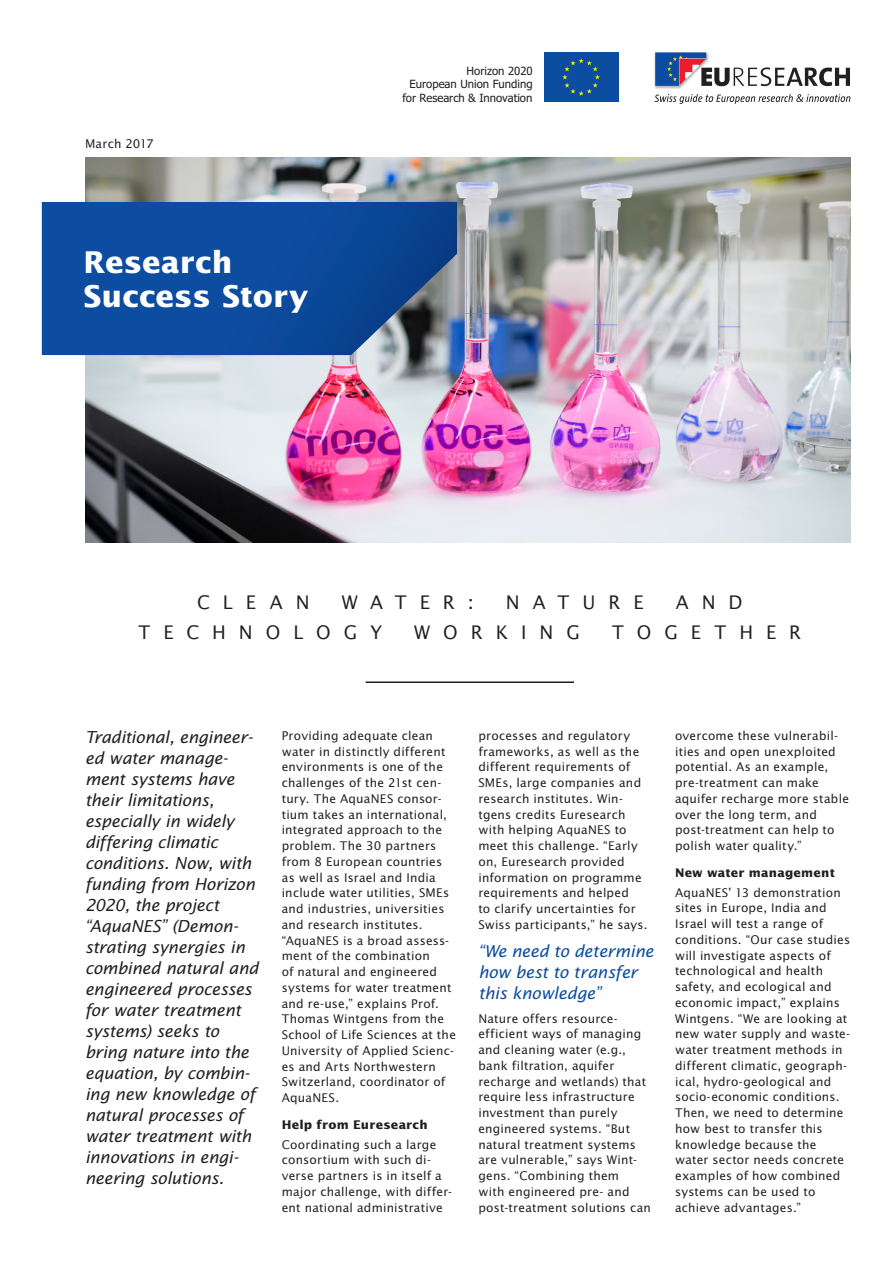
<style>
.page{position:relative;width:893px;height:1263px;background:#fff}
.page>*{position:absolute;margin:0;border:0;box-sizing:border-box;transform-origin:0 0}
._01_Übertitel{font:700 30px/34.5px "Lucida Sans Std";letter-spacing:.005em;color:#fff}
._01_Titel_Vorderseit{font:18.75px "Lucida Sans Std";letter-spacing:.695em;color:#231f20}
._02_Lead{font:italic 16.5px/21px "Lucida Sans Std";letter-spacing:-.015em;color:#231f20}
._03_Lauftext{font:italic 16.5px/21px "Lucida Sans Std";letter-spacing:-.01em;color:#0d4da1}
._03_Lauftext-2{font:12px/15.8px "Lucida Sans Std";letter-spacing:.015em;color:#231f20}
._03_Lauftext-3{font:700 12px "Lucida Sans Std";letter-spacing:.02em;color:#231f20}
.t1{font:11.4px/13.6px "Tahoma";color:#231f20;text-align:right}
</style>
<div class="page">
<img style="left:85px;top:157px;width:765px;height:385px">
<svg style="left:42px;top:202px;width:415px;height:153px;background:#144e99"></svg>
<img style="left:654px;top:54px;width:29px;height:35px">
<svg style="left:655px;top:52px;width:195px;height:34px"></svg>
<svg style="left:654px;top:94px;width:196px;height:10px"></svg>
<hr style="left:366px;top:681px;width:208px;height:2px;background:#231f20">
<div style="left:542px;top:51px;width:78px;height:53px;background:linear-gradient(to bottom,#0d4da1,#0d4da1)"></div>
<div style="left:544px;top:52px;width:74px;height:50px;background:#0d4da1"></div>
<svg style="left:562px;top:58px;width:38px;height:38px"></svg>
<p class="_03_Lauftext-2" style="left:85px;top:136px;width:70px">March 2017</p>
<p class="_01_Übertitel" style="left:84px;top:245px;width:226px">Research<br>Success Story</p>
<p class="t1" style="left:402px;top:63px;width:132px">Horizon 2020<br>European Union Funding for Research &amp; Innovation</p>
<p class="_01_Titel_Vorderseit" style="left:197px;top:591px;width:114px">CLEAN</p>
<p class="_01_Titel_Vorderseit" style="left:342px;top:591px;width:133px">WATER:</p>
<p class="_01_Titel_Vorderseit" style="left:506px;top:591px;width:139px">NATURE</p>
<p class="_01_Titel_Vorderseit" style="left:676px;top:591px;width:68px">AND</p>
<p class="_01_Titel_Vorderseit" style="left:139px;top:621px;width:245px">TECHNOLOGY</p>
<p class="_01_Titel_Vorderseit" style="left:414px;top:621px;width:167px">WORKING</p>
<p class="_01_Titel_Vorderseit" style="left:612px;top:621px;width:191px">TOGETHER</p>
<p class="_02_Lead" style="left:85px;top:727px;width:175px">Traditional, engineer&shy;ed water manage&shy;ment systems have their limitations, especially in widely differing climatic conditions. Now, with funding from Horizon<br>2020, the project “AquaNES” (Demon&shy;strating synergies in combined natural and engineered processes for water treatment systems) seeks to bring nature into the equation, by combin&shy;ing new knowledge of natural processes of water treatment with innovations in engi&shy;neering solutions.</p>
<p class="_03_Lauftext-2" style="left:282px;top:728px;width:176px">Providing adequate clean water in distinctly different environments is one of the challenges of the 21st cen&shy;tury. The AquaNES consor&shy;tium takes an international, integrated approach to the problem. The 30 partners from 8 European countries as well as Israel and India include water utilities, SMEs and industries, universities and research institutes. “AquaNES is a broad assess&shy;ment of the combination<br>of natural and engineered systems for water treatment and re-use,” explains Prof.<br>Thomas Wintgens from the<br>School of Life Sciences at the<br>University of Applied Scienc&shy;es and Arts Northwestern<br>Switzerland, coordinator of<br>AquaNES.</p>
<p class="_03_Lauftext-3" style="left:282px;top:1117px;width:148px">Help from Euresearch</p>
<p class="_03_Lauftext-2" style="left:282px;top:1136px;width:172px">Coordinating such a large consortium with such di&shy;verse partners is in itself a major challenge, with differ&shy;ent national administrative</p>
<p class="_03_Lauftext-2" style="left:478px;top:728px;width:171px">processes and regulatory frameworks, as well as the different requirements of<br>SMEs, large companies and research institutes. Win&shy;tgens credits Euresearch with helping AquaNES to meet this challenge. “Early on, Euresearch provided information on programme requirements and helped<br>to clarify uncertainties for<br>Swiss participants,” he says.</p>
<p class="_03_Lauftext" style="left:478px;top:941px;width:177px">“We need to determine how best to transfer this knowledge”</p>
<p class="_03_Lauftext-2" style="left:478px;top:1010px;width:174px">Nature offers resource&shy;efficient ways of managing and cleaning water (e.g., bank filtration, aquifer recharge and wetlands) that require less infrastructure investment than purely engineered systems. “But natural treatment systems are vulnerable,” says Wint&shy;gens. “Combining them<br>with engineered pre- and post-treatment solutions can</p>
<p class="_03_Lauftext-2" style="left:675px;top:728px;width:176px">overcome these vulnerabil&shy;ities and open unexploited potential. As an example, pre-treatment can make aquifer recharge more stable over the long term, and post-treatment can help to polish water quality.”</p>
<p class="_03_Lauftext-3" style="left:675px;top:865px;width:161px">New water management</p>
<p class="_03_Lauftext-2" style="left:675px;top:884px;width:177px">AquaNES’ 13 demonstration sites in Europe, India and<br>Israel will test a range of conditions. “Our case studies will investigate aspects of technological and health safety, and ecological and economic impact,” explains<br>Wintgens. “We are looking at new water supply and waste&shy;water treatment methods in different climatic, geograph&shy;ical, hydro-geological and socio-economic conditions.<br>Then, we need to determine how best to transfer this knowledge because the water sector needs concrete examples of how combined systems can be used to achieve advantages.”</p>
</div>
